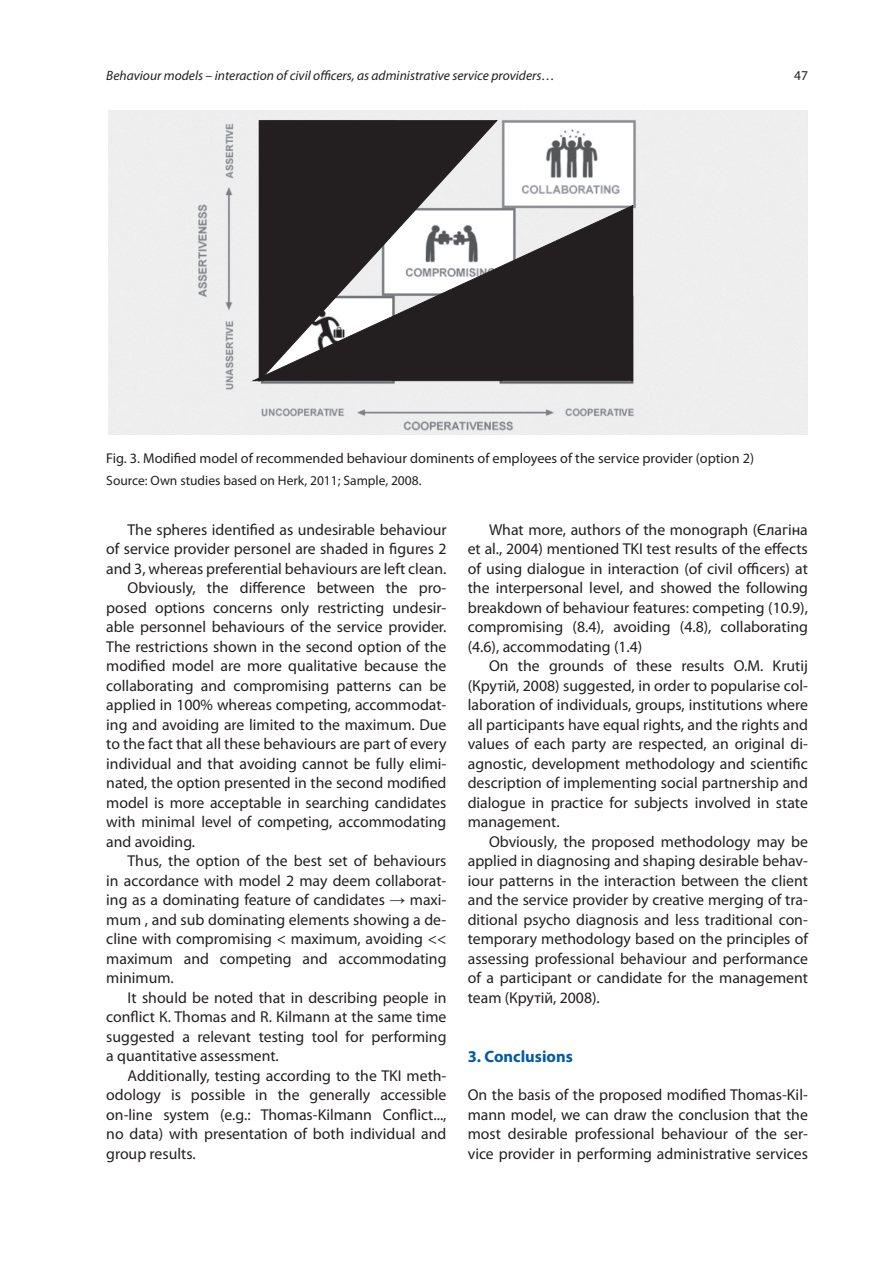
<style>
.page{position:relative;width:893px;height:1263px;background:#fff}
.page>*{position:absolute;margin:0;border:0;box-sizing:border-box;transform-origin:0 0}
.t1{font:700 16.5px "Myriad Pro";color:#015aaa}
.t2{font:15.75px/19.5px "Myriad Pro";color:#231f20;text-align:justify}
.t3{font:14.25px "Myriad Pro";color:#231f20}
.t4{font:italic 13.5px "Myriad Pro";color:#231f20}
.t5{font:13.5px "Myriad Pro";color:#231f20}
.s1{font-family:"Times New Roman"}
</style>
<div class="page">
<img style="left:108px;top:110px;width:700px;height:325px">
<svg style="left:258px;top:119px;width:240px;height:265px;background:#494647"></svg>
<svg style="left:249px;top:204px;width:385px;height:178px"></svg>
<p class="t4" style="left:106px;top:67px;width:450px">Behaviour models – interaction of civil officers, as administrative service providers…</p>
<p class="t5" style="left:794px;top:67px;width:15px">47</p>
<p class="t3" style="left:106px;top:449px;width:649px">Fig. 3. Modified model of recommended behaviour dominents of employees of the service provider (option 2)</p>
<p class="t5" style="left:106px;top:472px;width:317px">Source: Own studies based on Herk, 2011; Sample, 2008.</p>
<p class="t2" style="left:128px;top:520px;width:320px">The spheres identified as undesirable behaviour</p>
<p class="t2" style="left:106px;top:539px;width:342px">of service provider personel are shaded in figures 2</p>
<p class="t2" style="left:106px;top:559px;width:342px">and 3, whereas preferential behaviours are left clean.</p>
<p class="t2" style="left:128px;top:578px;width:320px">Obviously, the difference between the pro-</p>
<p class="t2" style="left:106px;top:598px;width:342px">posed options concerns only restricting undesir-</p>
<p class="t2" style="left:106px;top:617px;width:342px">able personnel behaviours of the service provider.</p>
<p class="t2" style="left:106px;top:637px;width:342px">The restrictions shown in the second option of the</p>
<p class="t2" style="left:106px;top:656px;width:342px">modified model are more qualitative because the</p>
<p class="t2" style="left:106px;top:676px;width:342px">collaborating and compromising patterns can be</p>
<p class="t2" style="left:106px;top:695px;width:342px">applied in 100% whereas competing, accommodat-</p>
<p class="t2" style="left:106px;top:715px;width:342px">ing and avoiding are limited to the maximum. Due</p>
<p class="t2" style="left:106px;top:734px;width:342px">to the fact that all these behaviours are part of every</p>
<p class="t2" style="left:106px;top:754px;width:342px">individual and that avoiding cannot be fully elimi-</p>
<p class="t2" style="left:106px;top:773px;width:342px">nated, the option presented in the second modified</p>
<p class="t2" style="left:106px;top:793px;width:342px">model is more acceptable in searching candidates</p>
<p class="t2" style="left:106px;top:812px;width:342px">with minimal level of competing, accommodating</p>
<p class="t2" style="left:106px;top:832px;width:90px">and avoiding.</p>
<p class="t2" style="left:128px;top:851px;width:320px">Thus, the option of the best set of behaviours</p>
<p class="t2" style="left:106px;top:870px;width:342px">in accordance with model 2 may deem collaborat-</p>
<p class="t2" style="left:106px;top:890px;width:342px">ing as a dominating feature of candidates <span class="s1">→</span> maxi-</p>
<p class="t2" style="left:106px;top:909px;width:342px">mum , and sub dominating elements showing a de-</p>
<p class="t2" style="left:106px;top:929px;width:342px">cline with compromising &lt; maximum, avoiding &lt;&lt;</p>
<p class="t2" style="left:106px;top:948px;width:342px">maximum and competing and accommodating</p>
<p class="t2" style="left:106px;top:968px;width:69px">minimum.</p>
<p class="t2" style="left:128px;top:987px;width:320px">It should be noted that in describing people in</p>
<p class="t2" style="left:106px;top:1007px;width:342px">conflict К. Thomas and R. Кіlmann at the same time</p>
<p class="t2" style="left:106px;top:1026px;width:342px">suggested a relevant testing tool for performing</p>
<p class="t2" style="left:106px;top:1046px;width:174px">a quantitative assessment.</p>
<p class="t2" style="left:128px;top:1065px;width:320px">Additionally, testing according to the TKI meth-</p>
<p class="t2" style="left:106px;top:1085px;width:342px">odology is possible in the generally accessible</p>
<p class="t2" style="left:106px;top:1104px;width:342px">on-line system (e.g.: Thomas-Kilmann Conflict...,</p>
<p class="t2" style="left:106px;top:1124px;width:342px">no data) with presentation of both individual and</p>
<p class="t2" style="left:106px;top:1143px;width:91px">group results.</p>
<p class="t2" style="left:468px;top:519px;width:342px;text-indent:21px">What more, authors of the monograph (Єлагіна et al., 2004) mentioned TKI test results of the effects of using dialogue in interaction (of civil officers) at the interpersonal level, and showed the following breakdown of behaviour features: competing (10.9), compromising (8.4), avoiding (4.8), collaborating (4.6), accommodating (1.4)</p>
<p class="t2" style="left:468px;top:656px;width:342px;text-indent:21px">On the grounds of these results O.M. Krutij (Крутій, 2008) suggested, in order to popularise col&shy;laboration of individuals, groups, institutions where all participants have equal rights, and the rights and values of each party are respected, an original di&shy;agnostic, development methodology and scientific description of implementing social partnership and dialogue in practice for subjects involved in state management.</p>
<p class="t2" style="left:468px;top:831px;width:342px;text-indent:21px">Obviously, the proposed methodology may be applied in diagnosing and shaping desirable behav&shy;iour patterns in the interaction between the client and the service provider by creative merging of tra&shy;ditional psycho diagnosis and less traditional con&shy;temporary methodology based on the principles of assessing professional behaviour and performance of a participant or candidate for the management team (Крутій, 2008).</p>
<p class="t1" style="left:468px;top:1045px;width:107px">3. Conclusions</p>
<p class="t2" style="left:468px;top:1085px;width:342px">On the basis of the proposed modified Thomas-Kil&shy;mann model, we can draw the conclusion that the most desirable professional behaviour of the ser&shy;vice provider in performing administrative services</p>
</div>
